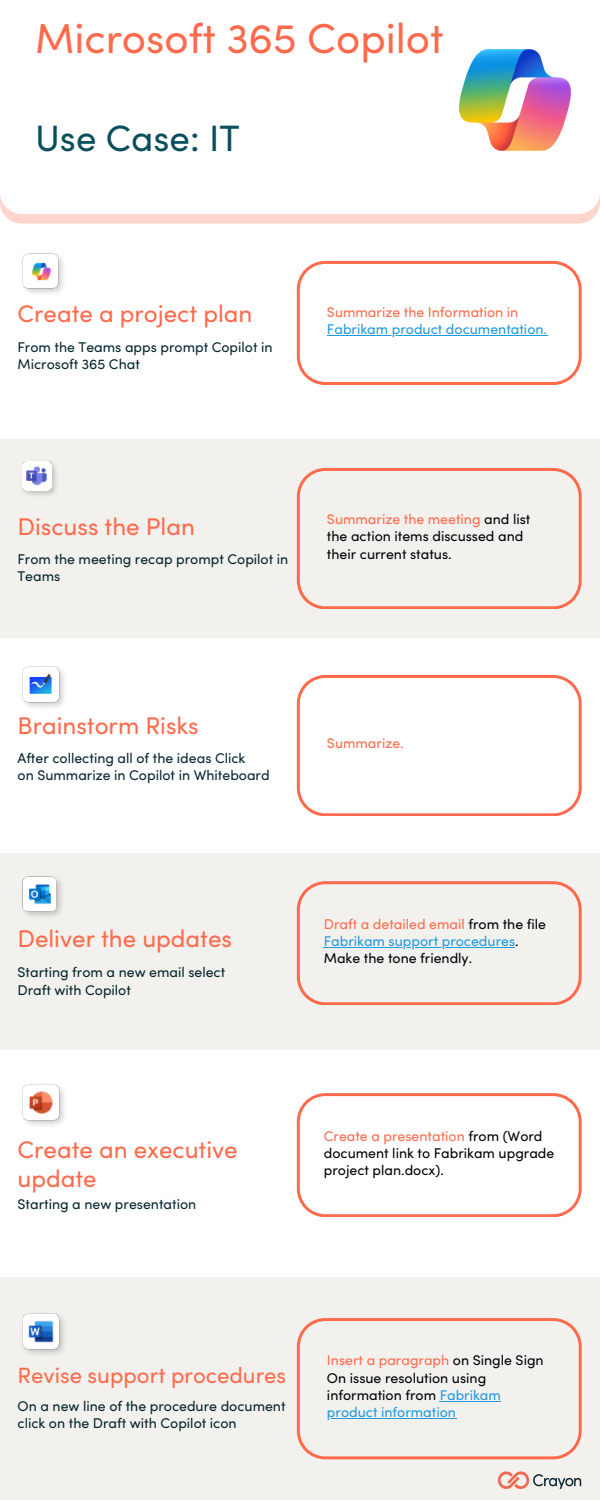
<style>
.page{position:relative;width:600px;height:1500px;background:#fff}
.page>*{position:absolute;margin:0;border:0;box-sizing:border-box;transform-origin:0 0}
.t1{font:42px "Sofia Pro";color:#ff6a4c}
.t2{font:36.8px "Sofia Pro";color:#094e5d}
.t3{font:24.2px/29.2px "Sofia Pro";color:#ff6a4c}
.t4{font:22.2px "Sofia Pro";color:#ff6a4c}
.t5{font:14.1px/17.2px "Sofia Pro";color:#000}
.t6{font:14.1px/17.2px "Sofia Pro";color:#04242d}
.t7{font:14.1px/17.2px "Sofia Pro";color:#2099de}
.t8{font:14.1px "Sofia Pro";color:#ff6a4c}
.s1{color:#ff6a4c}
.s2{color:#2099de}
</style>
<div class="page">
<svg style="left:4px;top:214px;width:592px;height:10px;background:#ffd7cf"></svg>
<img style="left:459px;top:49px;width:112px;height:102px">
<div style="left:0;top:440px;width:600px;height:198px;background:#f2f1ed"></div>
<div style="left:0;top:854px;width:600px;height:196px;background:#f2f1ed"></div>
<div style="left:0;top:1277px;width:600px;height:223px;background:#f2f1ed"></div>
<svg style="left:297px;top:261px;width:285px;height:124px"></svg>
<hr style="left:327px;top:335px;width:220px;height:1px;background:#2099de">
<svg style="left:297px;top:468px;width:285px;height:141px"></svg>
<svg style="left:297px;top:675px;width:285px;height:141px"></svg>
<svg style="left:297px;top:1093px;width:285px;height:124px"></svg>
<svg style="left:297px;top:1318px;width:285px;height:141px"></svg>
<hr style="left:440px;top:1401px;width:61px;height:1px;background:#2099de">
<hr style="left:327px;top:1418px;width:129px;height:1px;background:#2099de">
<img style="left:22px;top:1084px;width:43px;height:42px">
<img style="left:22px;top:253px;width:42px;height:41px">
<img style="left:22px;top:461px;width:35px;height:35px">
<img style="left:22px;top:666px;width:43px;height:42px">
<img style="left:22px;top:876px;width:40px;height:41px">
<img style="left:22px;top:1313px;width:43px;height:42px">
<svg style="left:297px;top:881px;width:285px;height:124px"></svg>
<hr style="left:324px;top:947px;width:191px;height:1px;background:#2099de">
<img style="left:497px;top:1471px;width:85px;height:18px">
<p class="t1" style="left:35px;top:23px;width:410px">Microsoft 365 Copilot</p>
<p class="t2" style="left:35px;top:125px;width:206px">Use Case: IT</p>
<p class="t3" style="left:18px;top:302px;width:236px">Create a project plan</p>
<p class="t6" style="left:18px;top:340px;width:257px">From the Teams apps prompt Copilot in<br>Microsoft 365 Chat</p>
<p class="t7" style="left:327px;top:305px;width:222px"><span class="s1">Summarize the Information in<br></span>Fabrikam product documentation.</p>
<p class="t3" style="left:18px;top:514px;width:179px">Discuss the Plan</p>
<p class="t5" style="left:327px;top:512px;width:205px"><span class="s1">Summarize the meeting</span> and list the action items discussed and their current status.</p>
<p class="t6" style="left:18px;top:552px;width:272px">From the meeting recap prompt Copilot in<br>Teams</p>
<p class="t3" style="left:18px;top:713px;width:183px">Brainstorm Risks</p>
<p class="t6" style="left:18px;top:751px;width:229px">After collecting all of the ideas Click</p>
<p class="t6" style="left:18px;top:768px;width:254px">on Summarize in Copilot in Whiteboard</p>
<p class="t3" style="left:18px;top:927px;width:216px">Deliver the updates</p>
<p class="t6" style="left:18px;top:965px;width:209px">Starting from a new email select</p>
<p class="t6" style="left:18px;top:983px;width:115px">Draft with Copilot</p>
<p class="t3" style="left:18px;top:1137px;width:222px">Create an executive update</p>
<p class="t6" style="left:18px;top:1197px;width:180px">Starting a new presentation</p>
<p class="t8" style="left:327px;top:738px;width:78px">Summarize.</p>
<p class="t5" style="left:324px;top:917px;width:224px"><span class="s1">Draft a detailed email</span> from the file<br><span class="s2">Fabrikam support procedures</span>.<br>Make the tone friendly.</p>
<p class="t5" style="left:324px;top:1128px;width:232px"><span class="s1">Create a presentation</span> from (Word document link to Fabrikam upgrade project plan.docx).</p>
<p class="t4" style="left:18px;top:1366px;width:270px">Revise support procedures</p>
<p class="t5" style="left:327px;top:1353px;width:218px"><span class="s1">Insert a paragraph</span> on Single Sign<br>On issue resolution using information from <span class="s2">Fabrikam product information</span></p>
<p class="t6" style="left:18px;top:1399px;width:270px">On a new line of the procedure document click on the Draft with Copilot icon</p>
</div>
